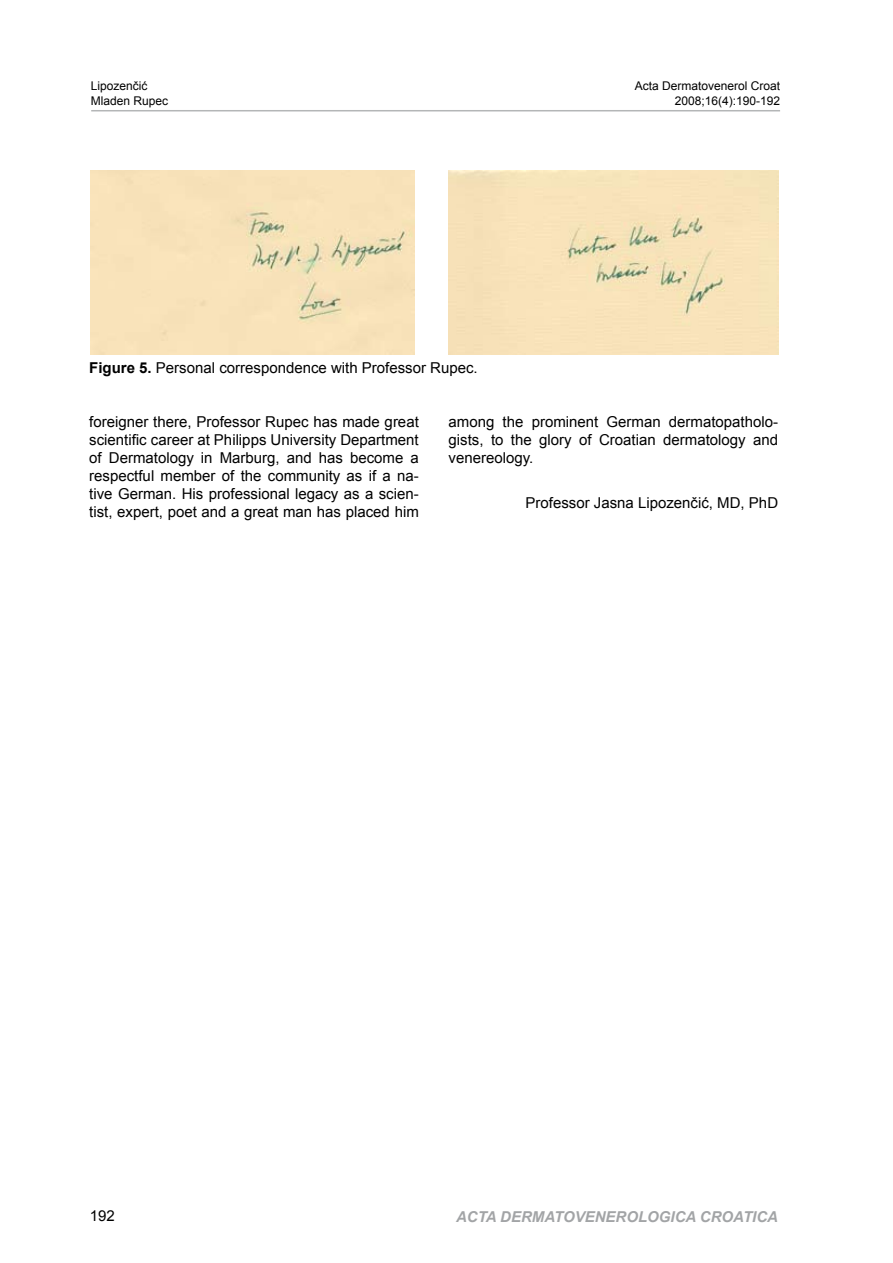
<style>
.page{position:relative;width:893px;height:1263px;background:#fff}
.page>*{position:absolute;margin:0;border:0;box-sizing:border-box;transform-origin:0 0}
.t1{font:15px/18px "Arial";color:#000;text-align:justify}
.t2{font:italic 700 15px "Arial";color:#a2a4a6}
.t3{font:12px "Arial";color:#000}
.s1{font-weight:700}
</style>
<div class="page">
<div style="left:90px;top:170px;width:324px;height:185px;background:#f9e3ba"></div>
<div style="left:449px;top:170px;width:329px;height:185px;background:#f8e3ba"></div>
<hr style="left:91px;top:110px;width:689px;height:1px;background:#b4b6b7">
<p class="t3" style="left:91px;top:78px;width:58px">Lipozenčić</p>
<p class="t3" style="left:635px;top:78px;width:147px">Acta Dermatovenerol Croat</p>
<p class="t3" style="left:91px;top:93px;width:79px">Mladen Rupec</p>
<p class="t3" style="left:675px;top:93px;width:107px">2008;16(4):190-192</p>
<p class="t1" style="left:89px;top:359px;width:390px"><span class="s1">Figure 5.</span> Personal correspondence with Professor Rupec.</p>
<p class="t1" style="left:89px;top:412px;width:331px">foreigner there, Professor Rupec has made great scientific career at Philipps University Department of Dermatology in Marburg, and has become a respectful member of the community as if a na&shy;tive German. His professional legacy as a scien&shy;tist, expert, poet and a great man has placed him</p>
<p class="t1" style="left:449px;top:413px;width:331px">among the prominent German dermatopatholo&shy;gists, to the glory of Croatian dermatology and venereology.</p>
<p class="t1" style="left:526px;top:494px;width:254px">Professor Jasna Lipozenčić, MD, PhD</p>
<p class="t1" style="left:90px;top:1207px;width:27px">192</p>
<p class="t2" style="left:456px;top:1207px;width:323px">ACTA DERMATOVENEROLOGICA CROATICA</p>
</div>
